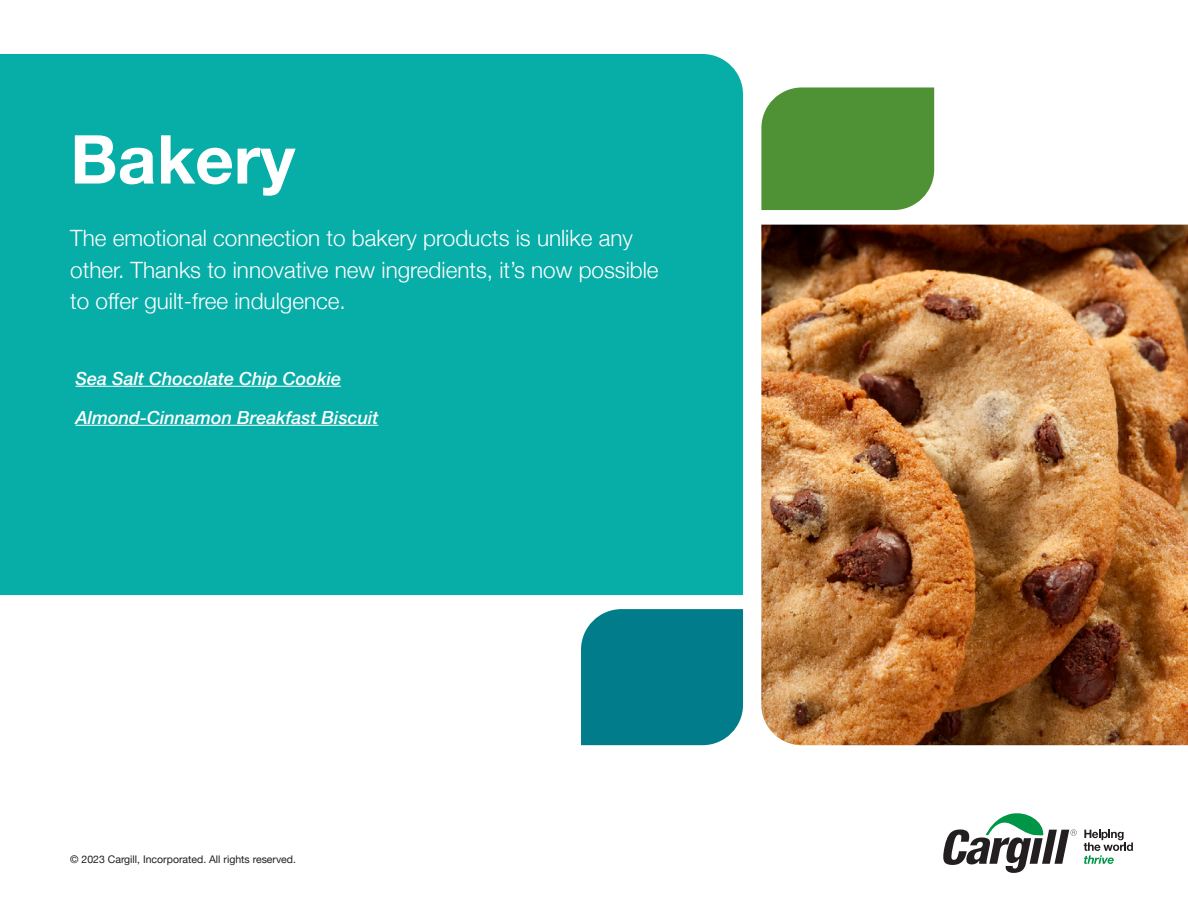
<style>
.page{position:relative;width:1188px;height:918px;background:#fff}
.page>*{position:absolute;margin:0;border:0;box-sizing:border-box;transform-origin:0 0}
.t1{font:700 67.5px "Helvetica Neue";color:#fff}
.t2{font:300 22.5px/31.5px "Helvetica Neue";color:#fff}
.t3{font:italic 500 18px "Helvetica Neue";color:#fff}
.FOOTNOTES{font:10.5px "Helvetica Neue";color:#231f20}
</style>
<div class="page">
<svg style="left:943px;top:813px;width:134px;height:60px"></svg>
<svg style="left:1084px;top:830px;width:49px;height:34px"></svg>
<div style="left:0;top:54px;width:743px;height:541px;background:#07ada7"></div>
<div style="left:761px;top:87px;width:173px;height:123px;background:#4f9236"></div>
<div style="left:581px;top:609px;width:162px;height:136px;background:#007c8a"></div>
<img style="left:761px;top:225px;width:427px;height:520px">
<hr style="left:76px;top:386px;width:265px;height:1px;background:#fff">
<hr style="left:76px;top:425px;width:302px;height:1px;background:#fff">
<p class="t1" style="left:70px;top:107px;width:227px">Bakery</p>
<p class="t2" style="left:70px;top:221px;width:590px">The emotional connection to bakery products is unlike any other. Thanks to innovative new ingredients, it’s now possible to offer guilt-free indulgence.</p>
<p class="t3" style="left:76px;top:363px;width:267px">Sea Salt Chocolate Chip Cookie</p>
<p class="t3" style="left:76px;top:402px;width:304px">Almond-Cinnamon Breakfast Biscuit</p>
<p class="FOOTNOTES" style="left:70px;top:852px;width:227px">© 2023 Cargill, Incorporated. All rights reserved.</p>
</div>
